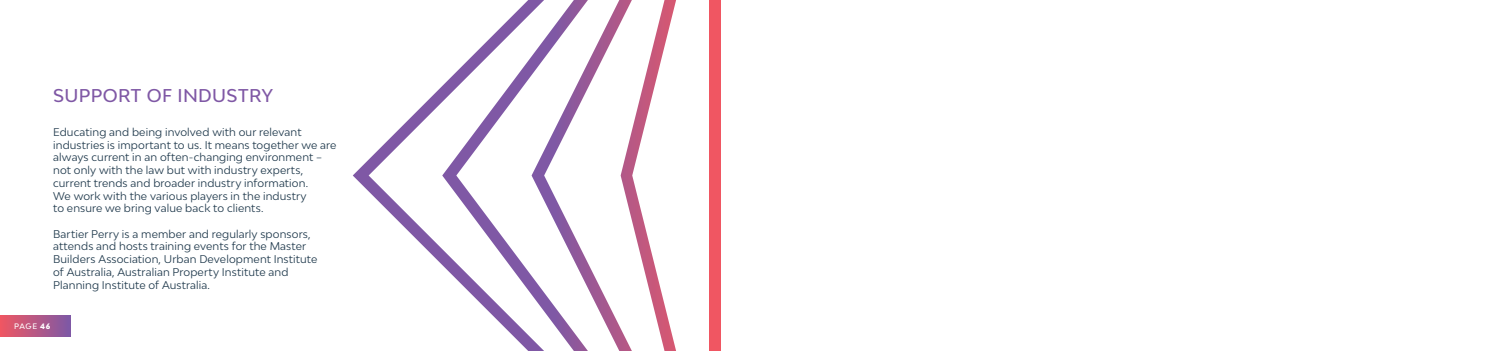
<style>
.page{position:relative;width:1489px;height:351px;background:#fff}
.page>*{position:absolute;margin:0;border:0;box-sizing:border-box;transform-origin:0 0}
.t1{font:500 17.5px "Bw Modelica";letter-spacing:.02em;color:#7f58a5}
.t2{font:10.62px/12.8px "Bw Modelica";letter-spacing:.01em;color:#1e384b}
.t3{font:500 7.5px "Bw Modelica";color:#fff}
.s1{font-weight:800}
</style>
<div class="page">
<svg style="left:353px;top:86px;width:89px;height:179px"></svg>
<svg style="left:442px;top:0;width:89px;height:351px"></svg>
<svg style="left:531px;top:0;width:89px;height:351px"></svg>
<svg style="left:620px;top:0;width:56px;height:351px"></svg>
<div style="left:709px;top:0;width:11px;height:351px;background:#f05662"></div>
<div style="left:0;top:315px;width:71px;height:22px;background:linear-gradient(to right,#f05762,#7d58a6)"></div>
<h1 class="t1" style="left:53px;top:84px;width:221px">SUPPORT OF INDUSTRY</h1>
<p class="t2" style="left:53px;top:125px;width:285px">Educating and being involved with our relevant industries is important to us. It means together we are always current in an often-changing environment – not only with the law but with industry experts, current trends and broader industry information.<br>We work with the various players in the industry<br>to ensure we bring value back to clients.</p>
<p class="t2" style="left:53px;top:227px;width:266px">Bartier Perry is a member and regularly sponsors, attends and hosts training events for the Master Builders Association, Urban Development Institute of Australia, Australian Property Institute and Planning Institute of Australia.</p>
<p class="t3" style="left:14px;top:321px;width:38px">PAGE <span class="s1">46</span></p>
</div>
